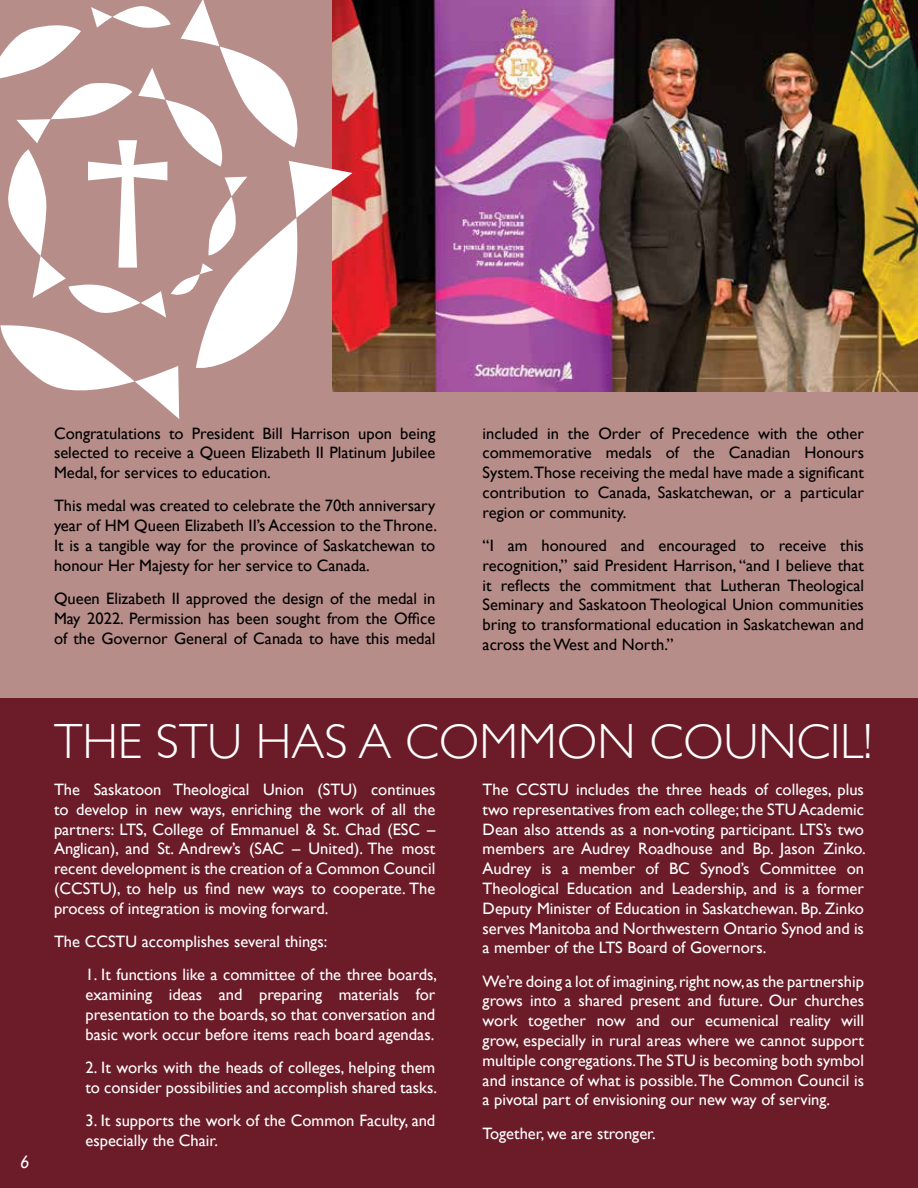
<style>
.page{position:relative;width:918px;height:1188px;background:#fff}
.page>*{position:absolute;margin:0;border:0;box-sizing:border-box;transform-origin:0 0}
.t1{font:300 49.5px "Gill Sans";color:#fff}
.t2{font:italic 18px "Gill Sans";color:#fff}
.t3{font:16.5px/19.8px "Gill Sans";color:#fff;text-align:justify}
.t4{font:16.5px/19.8px "Gill Sans";color:#000;text-align:justify}
</style>
<div class="page">
<div style="left:0;top:0;width:918px;height:698px;background:#b68d89"></div>
<div style="left:0;top:698px;width:918px;height:490px;background:#6c1b28"></div>
<img style="left:353px;top:0;width:565px;height:391px">
<svg style="left:0;top:0;width:353px;height:419px"></svg>
<p class="t4" style="left:54px;top:423px;width:383px">Congratulations to President Bill Harrison upon being selected to receive a Queen Elizabeth II Platinum Jubilee Medal, for services to education.</p>
<p class="t4" style="left:54px;top:496px;width:385px">This medal was created to celebrate the 70th anniversary year of HM Queen Elizabeth II’s Accession to the Throne.<br>It is a tangible way for the province of Saskatchewan to honour Her Majesty for her service to Canada.</p>
<p class="t4" style="left:54px;top:589px;width:383px">Queen Elizabeth II approved the design of the medal in May 2022. Permission has been sought from the Office of the Governor General of Canada to have this medal</p>
<p class="t4" style="left:483px;top:423px;width:383px">included in the Order of Precedence with the other commemorative medals of the Canadian Honours System.Those receiving the medal have made a significant contribution to Canada, Saskatchewan, or a particular region or community.</p>
<p class="t4" style="left:483px;top:535px;width:383px">“I am honoured and encouraged to receive this recognition,” said President Harrison, “and I believe that it reflects the commitment that Lutheran Theological Seminary and Saskatoon Theological Union communities bring to transformational education in Saskatchewan and across the West and North.”</p>
<p class="t2" style="left:20px;top:1151px;width:11px">6</p>
<h1 class="t1" style="left:54px;top:702px;width:820px">THE STU HAS A COMMON COUNCIL!</h1>
<p class="t3" style="left:54px;top:779px;width:383px">The Saskatoon Theological Union (STU) continues to develop in new ways, enriching the work of all the partners: LTS, College of Emmanuel &amp; St. Chad (ESC – Anglican), and St. Andrew’s (SAC – United). The most recent development is the creation of a Common Council (CCSTU), to help us find new ways to cooperate. The process of integration is moving forward.</p>
<p class="t3" style="left:54px;top:931px;width:275px">The CCSTU accomplishes several things:</p>
<p class="t3" style="left:86px;top:965px;width:353px">1. It functions like a committee of the three boards, examining ideas and preparing materials for presentation to the boards, so that conversation and basic work occur before items reach board agendas.</p>
<p class="t3" style="left:86px;top:1057px;width:353px">2. It works with the heads of colleges, helping them to consider possibilities and accomplish shared tasks.</p>
<p class="t3" style="left:86px;top:1110px;width:351px">3. It supports the work of the Common Faculty, and especially the Chair.</p>
<p class="t3" style="left:483px;top:779px;width:385px">The CCSTU includes the three heads of colleges, plus two representatives from each college; the STU Academic Dean also attends as a non-voting participant. LTS’s two members are Audrey Roadhouse and Bp. Jason Zinko.<br>Audrey is a member of BC Synod’s Committee on Theological Education and Leadership, and is a former Deputy Minister of Education in Saskatchewan. Bp. Zinko serves Manitoba and Northwestern Ontario Synod and is a member of the LTS Board of Governors.</p>
<p class="t3" style="left:483px;top:971px;width:383px">We’re doing a lot of imagining, right now, as the partnership grows into a shared present and future. Our churches work together now and our ecumenical reality will grow, especially in rural areas where we cannot support multiple congregations.The STU is becoming both symbol and instance of what is possible. The Common Council is a pivotal part of envisioning our new way of serving.</p>
<p class="t3" style="left:483px;top:1123px;width:175px">Together, we are stronger.</p>
</div>
